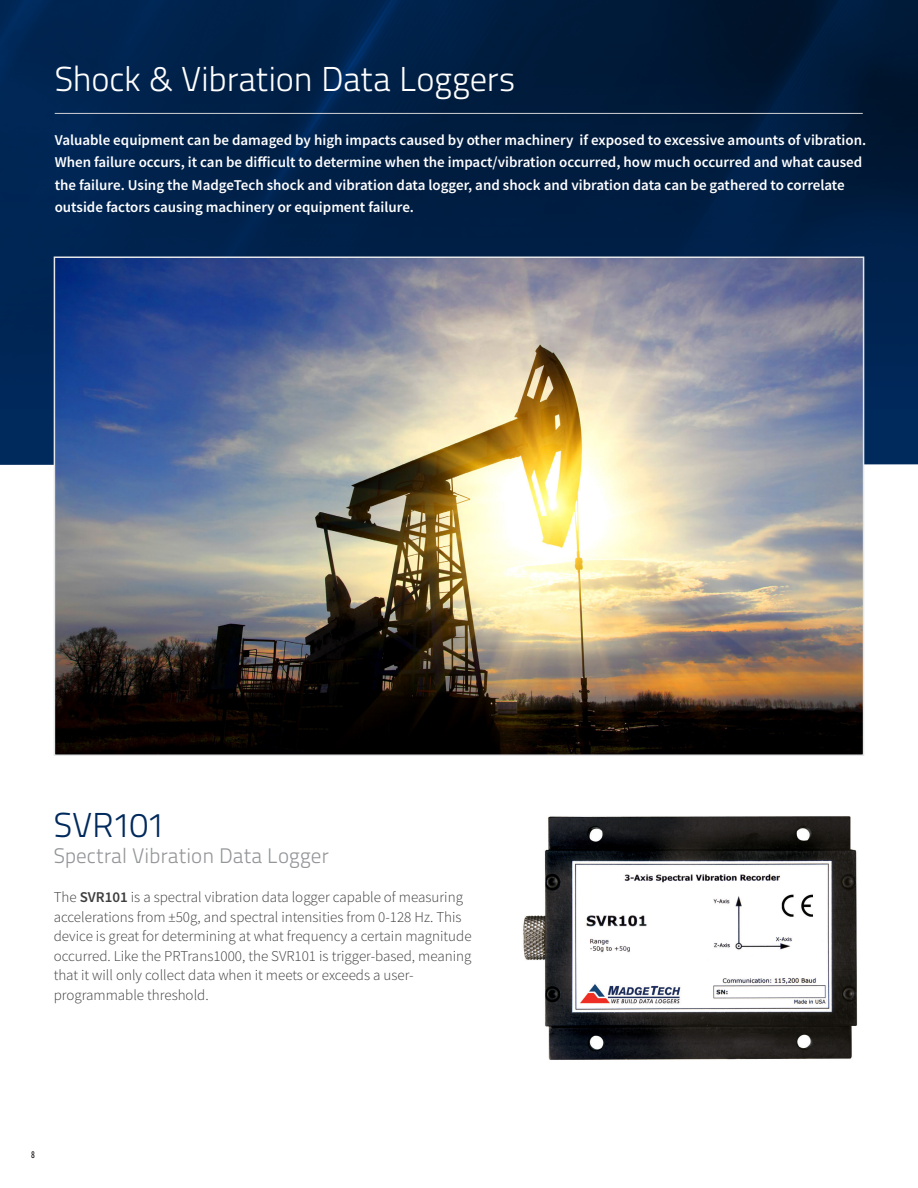
<style>
.page{position:relative;width:918px;height:1188px;background:#fff}
.page>*{position:absolute;margin:0;border:0;box-sizing:border-box;transform-origin:0 0}
.Header_Text{font:300 34.5px "Titillium Text 22 L";letter-spacing:-.015em;color:#fff}
.Header_Text-2{font:300 34.5px "Titillium Text 22 L";letter-spacing:-.015em;color:#00295c}
.t1{font:300 21px "Titillium Text 22 L";color:#939598}
.t2{font:600 15px/22.5px "Source Sans Pro";color:#fff}
.Paragraph_Style_1{font:300 15px/19.5px "Source Sans Pro";color:#3e3e3f}
.t3{font:600 10.5px "Source Sans Pro";color:#231f20;scale:.7 1}
.s1{font-weight:600}
</style>
<div class="page">
<img style="left:0;top:0;width:918px;height:409px">
<img style="left:57px;top:259px;width:804px;height:494px">
<hr style="left:55px;top:113px;width:808px;height:1px;background:#d1d2d4">
<img style="left:523px;top:816px;width:335px;height:244px">
<p class="Header_Text" style="left:55px;top:54px;width:462px">Shock &amp; Vibration Data Loggers</p>
<p class="t2" style="left:55px;top:129px;width:813px">Valuable equipment can be damaged by high impacts caused by other machinery if exposed to excessive amounts of vibration.<br>When failure occurs, it can be difficult to determine when the impact/vibration occurred, how much occurred and what caused the failure. Using the MadgeTech shock and vibration data logger, and shock and vibration data can be gathered to correlate outside factors causing machinery or equipment failure.</p>
<p class="Header_Text-2" style="left:54px;top:800px;width:114px">SVR101</p>
<p class="t1" style="left:54px;top:840px;width:277px">Spectral Vibration Data Logger</p>
<p class="Paragraph_Style_1" style="left:54px;top:887px;width:419px">The <span class="s1">SVR101</span> is a spectral vibration data logger capable of measuring accelerations from ±50g, and spectral intensities from 0-128 Hz. This device is great for determining at what frequency a certain magnitude occurred. Like the PRTrans1000, the SVR101 is trigger-based, meaning that it will only collect data when it meets or exceeds a user&shy;programmable threshold.</p>
<p class="t3" style="left:31px;top:1147px;width:7px">8</p>
</div>
